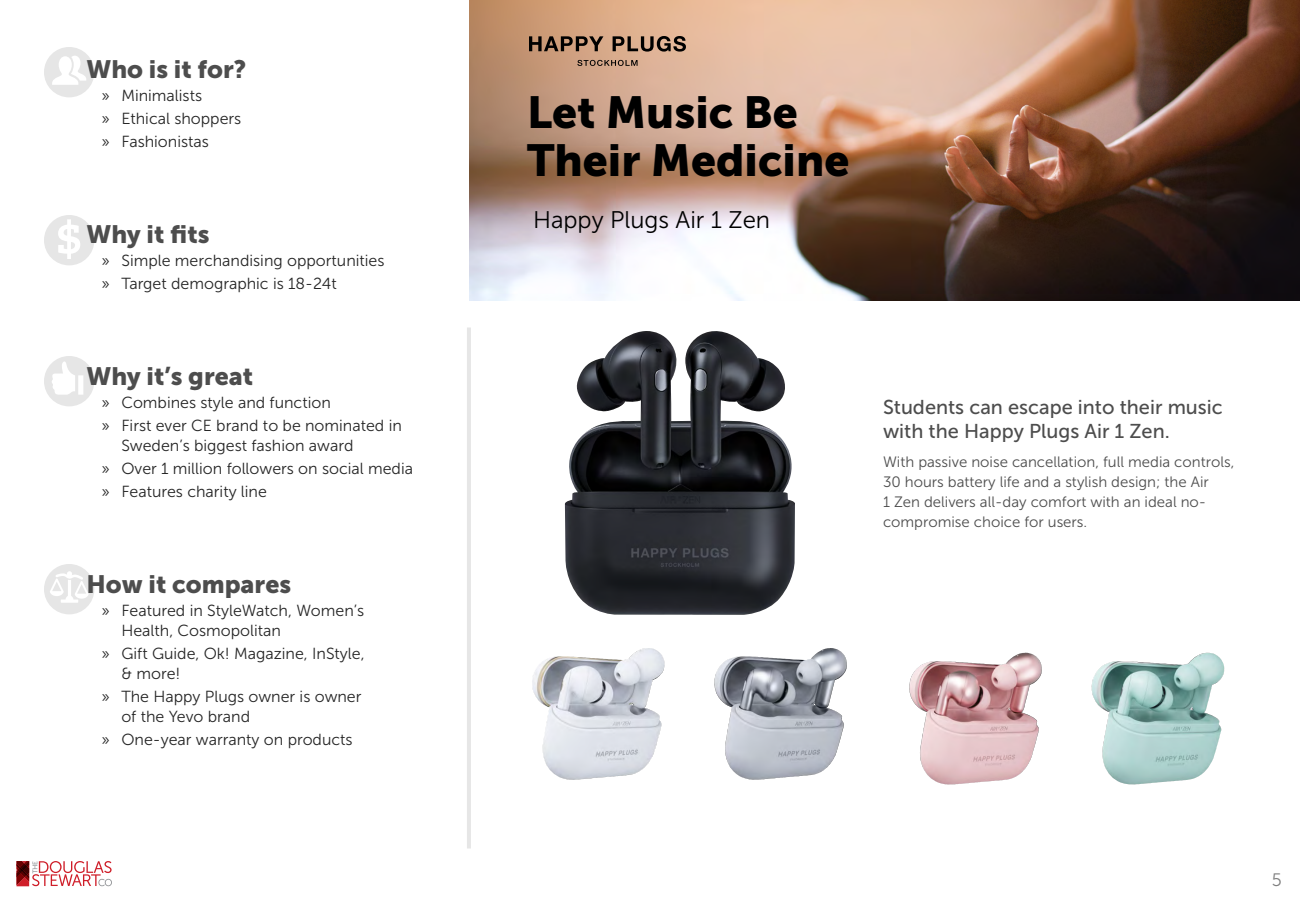
<style>
.page{position:relative;width:1300px;height:900px;background:#fff}
.page>*{position:absolute;margin:0;border:0;box-sizing:border-box;transform-origin:0 0}
.t1{font:44.6px/48px "Museo Sans 900";color:#000}
.t2{font:25px "Museo Sans 900";color:#4d4d4d}
.t3{font:24px "Museo Sans 300";color:#000}
.t4{font:20px/24px "Museo Sans 500";color:#4d4d4d}
.t5{font:18px "Museo Sans 300";color:#808080}
.t6{font:16px/23px "Museo Sans 300";color:#262626}
.t7{font:15px/20px "Museo Sans 300";color:#4d4d4d}
</style>
<div class="page">
<img style="left:469px;top:0;width:831px;height:300px">
<svg style="left:44px;top:215px;width:50px;height:50px"></svg>
<svg style="left:44px;top:47px;width:50px;height:50px"></svg>
<svg style="left:44px;top:564px;width:50px;height:50px"></svg>
<svg style="left:44px;top:356px;width:50px;height:50px"></svg>
<hr style="left:467px;top:328px;width:4px;height:521px;background:#e6e6e6">
<svg style="left:529px;top:36px;width:74px;height:15px"></svg>
<svg style="left:613px;top:36px;width:73px;height:16px"></svg>
<svg style="left:577px;top:60px;width:61px;height:6px"></svg>
<img style="left:565px;top:331px;width:230px;height:284px">
<img style="left:1091px;top:653px;width:133px;height:132px">
<img style="left:532px;top:648px;width:130px;height:132px">
<img style="left:714px;top:648px;width:130px;height:132px">
<img style="left:909px;top:653px;width:116px;height:131px">
<svg style="left:17px;top:861px;width:95px;height:25px"></svg>
<h2 class="t2" style="left:86px;top:55px;width:161px">Who is it for?</h2>
<p class="t6" style="left:101px;top:84px;width:141px">» Minimalists<br>» Ethical shoppers » Fashionistas</p>
<h2 class="t2" style="left:86px;top:220px;width:125px">Why it fits</h2>
<p class="t6" style="left:101px;top:249px;width:285px">» Simple merchandising opportunities » Target demographic is 18-24t</p>
<h2 class="t2" style="left:86px;top:362px;width:168px">Why it’s great</h2>
<p class="t6" style="left:101px;top:391px;width:302px">» Combines style and function<br>» First ever CE brand to be nominated in</p>
<p class="t6" style="left:101px;top:434px;width:313px;text-indent:20px">Sweden’s biggest fashion award<br>» Over 1 million followers on social media » Features charity line</p>
<h2 class="t2" style="left:86px;top:570px;width:206px">How it compares</h2>
<p class="t6" style="left:121px;top:601px;width:244px;line-height:20px;text-indent:-20px">» Featured in StyleWatch, Women’s<br>Health, Cosmopolitan</p>
<p class="t6" style="left:121px;top:644px;width:245px;line-height:20px;text-indent:-20px">» Gift Guide, Ok! Magazine, InStyle, &amp; more!</p>
<p class="t6" style="left:121px;top:687px;width:242px;line-height:20px;text-indent:-20px">» The Happy Plugs owner is owner of the Yevo brand</p>
<p class="t6" style="left:101px;top:728px;width:253px">» One-year warranty on products</p>
<h1 class="t1" style="left:527px;top:89px;width:324px">Let Music Be<br>Their Medicine</h1>
<h3 class="t3" style="left:533px;top:207px;width:239px">Happy Plugs Air 1 Zen</h3>
<p class="t4" style="left:883px;top:395px;width:341px">Students can escape into their music with the Happy Plugs Air 1 Zen.</p>
<p class="t7" style="left:883px;top:452px;width:353px">With passive noise cancellation, full media controls, 30 hours battery life and a stylish design; the Air<br>1 Zen delivers all-day comfort with an ideal no&shy;compromise choice for users.</p>
<p class="t5" style="left:1272px;top:870px;width:12px">5</p>
</div>
